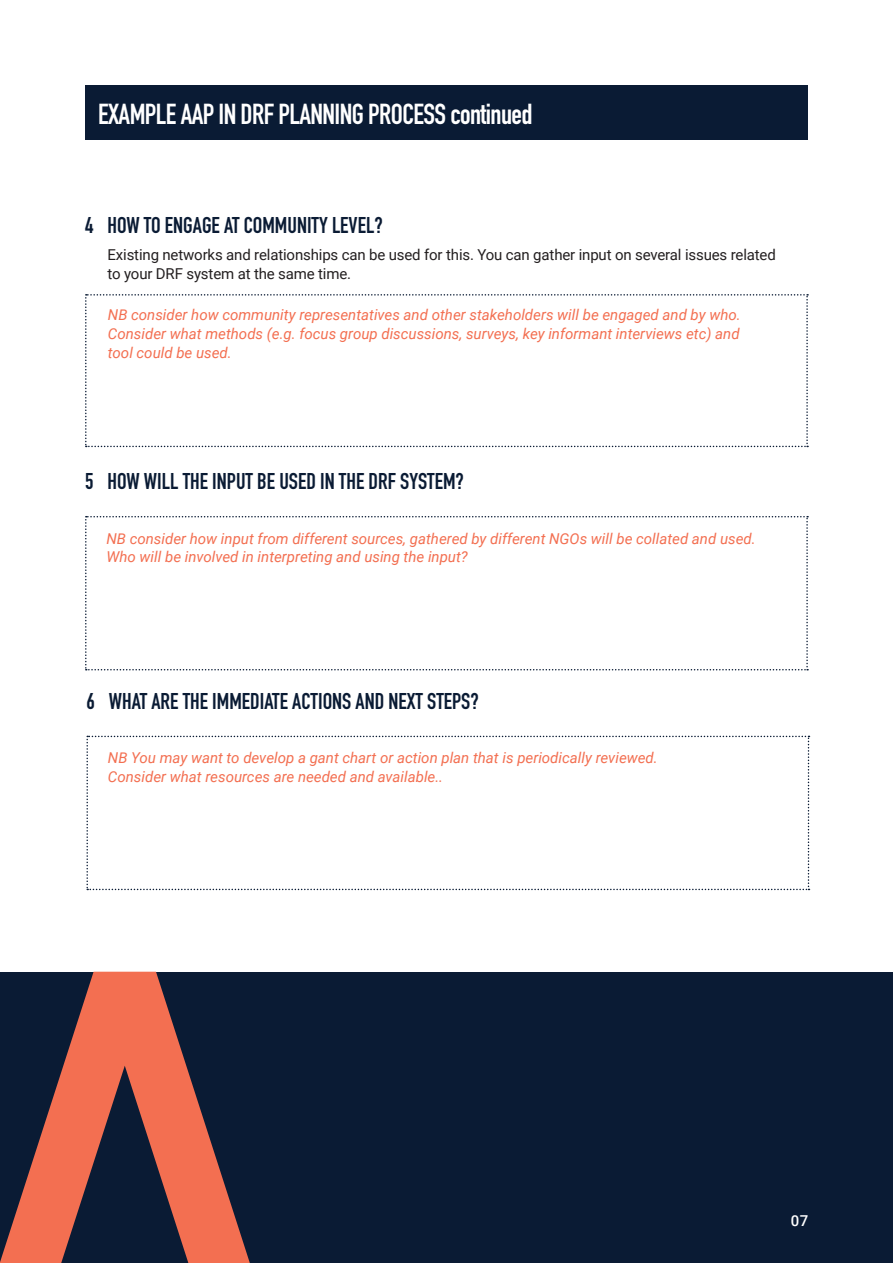
<style>
.page{position:relative;width:893px;height:1263px;background:#fff}
.page>*{position:absolute;margin:0;border:0;box-sizing:border-box;transform-origin:0 0}
.t1{font:700 28.5px "DIN Condensed";letter-spacing:-.02em;color:#fff}
.t2{font:700 22.5px "DIN Condensed";color:#0a1b34}
.body_copy{font:italic 15px/18.8px "Roboto";color:#f36f51}
.body_copy-2{font:15px/18.8px "Roboto";letter-spacing:-.01em;color:#231f20}
.t3{font:500 15px "Roboto";color:#fff}
</style>
<div class="page">
<svg style="left:85px;top:294px;width:723px;height:153px"></svg>
<svg style="left:85px;top:516px;width:723px;height:154px"></svg>
<svg style="left:86px;top:736px;width:723px;height:154px"></svg>
<div style="left:85px;top:85px;width:723px;height:55px;background:#0a1b34"></div>
<div style="left:0;top:972px;width:893px;height:290px;background:#0a1b34"></div>
<svg style="left:0;top:972px;width:250px;height:291px"></svg>
<p class="t1" style="left:98px;top:95px;width:436px">EXAMPLE AAP IN DRF PLANNING PROCESS continued</p>
<p class="t2" style="left:85px;top:210px;width:299px">4 HOW TO ENGAGE AT COMMUNITY LEVEL?</p>
<p class="body_copy-2" style="left:108px;top:245px;width:670px">Existing networks and relationships can be used for this. You can gather input on several issues related to your DRF system at the same time.</p>
<p class="body_copy" style="left:108px;top:305px;width:634px;text-align:justify">NB consider how community representatives and other stakeholders will be engaged and by who.<br>Consider what methods (e.g. focus group discussions, surveys, key informant interviews etc) and tool could be used.</p>
<p class="t2" style="left:85px;top:466px;width:380px">5 HOW WILL THE INPUT BE USED IN THE DRF SYSTEM?</p>
<p class="body_copy" style="left:107px;top:528px;width:651px">NB consider how input from different sources, gathered by different NGOs will be collated and used.<br>Who will be involved in interpreting and using the input?</p>
<p class="t2" style="left:86px;top:686px;width:394px">6 WHAT ARE THE IMMEDIATE ACTIONS AND NEXT STEPS?</p>
<p class="body_copy" style="left:108px;top:748px;width:551px">NB You may want to develop a gant chart or action plan that is periodically reviewed.<br>Consider what resources are needed and available..</p>
<p class="t3" style="left:791px;top:1210px;width:19px">07</p>
</div>
